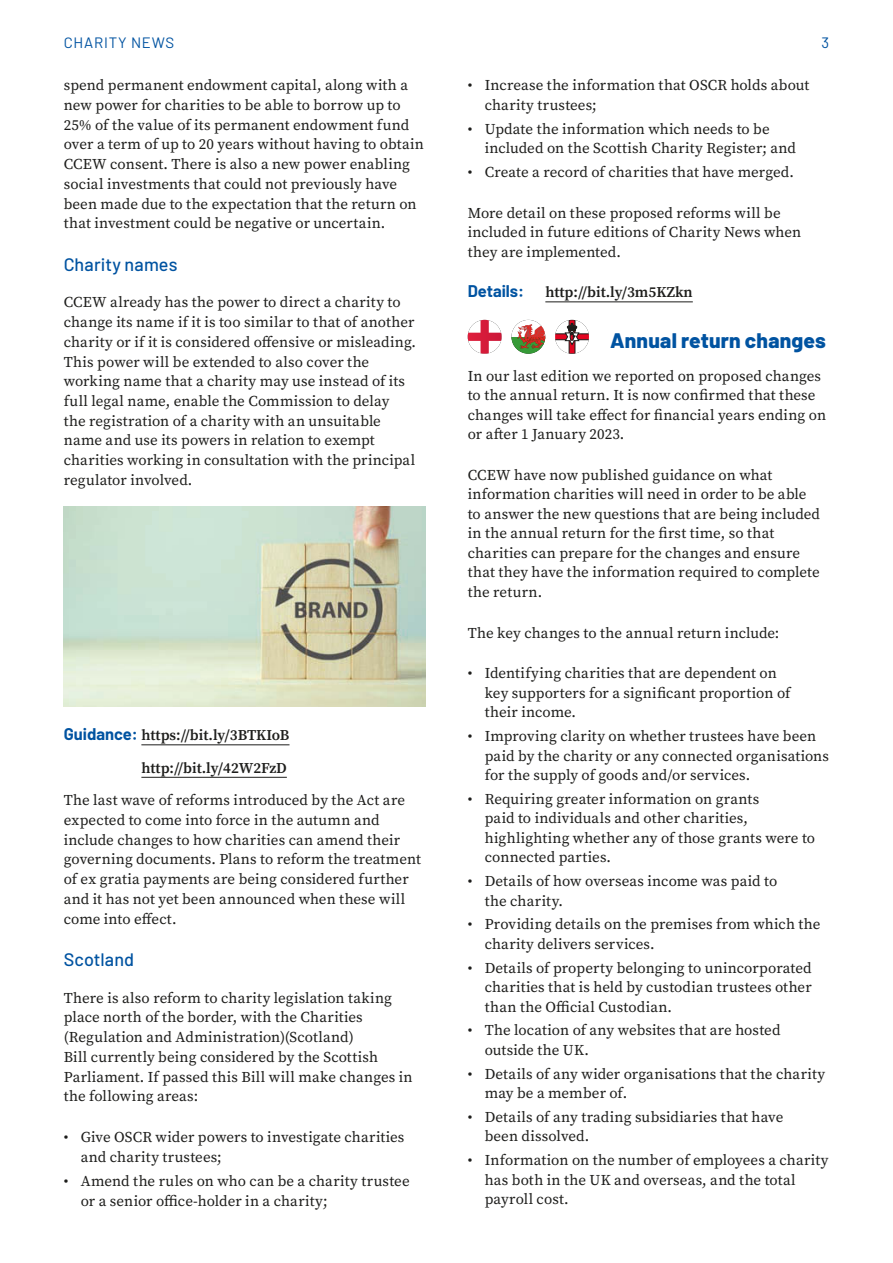
<style>
.page{position:relative;width:893px;height:1263px;background:#fff}
.page>*{position:absolute;margin:0;border:0;box-sizing:border-box;transform-origin:0 0}
.t1{font:800 21px "Barlow";letter-spacing:.01em;color:#0053a1}
.t2{font:500 18px "Barlow";letter-spacing:.01em;color:#0053a1}
.t3{font:700 16.5px "Barlow";color:#0053a1}
.t4{font:15px/19.6px "Source Serif Pro";letter-spacing:.005em;color:#1d1d1b}
.t5{font:600 15px/32.4px "Source Serif Pro";color:#1d1d1b;text-align:right}
.t6{font:15px "Barlow";letter-spacing:.05em;color:#0053a1}
.s1{font-family:"Barlow";font-weight:700;font-size:16.5px;color:#0053a1}
</style>
<div class="page">
<hr style="left:141px;top:744px;width:148px;height:1px;background:#1d1d1b">
<hr style="left:141px;top:777px;width:146px;height:1px;background:#1d1d1b">
<hr style="left:545px;top:301px;width:148px;height:1px;background:#1d1d1b">
<svg style="left:511px;top:337px;width:29px;height:17px"></svg>
<svg style="left:517px;top:324px;width:28px;height:25px"></svg>
<svg style="left:555px;top:320px;width:34px;height:34px"></svg>
<svg style="left:468px;top:320px;width:34px;height:34px"></svg>
<img style="left:64px;top:506px;width:361px;height:201px">
<p class="t6" style="left:64px;top:32px;width:112px">CHARITY NEWS</p>
<p class="t6" style="left:821px;top:32px;width:9px">3</p>
<p class="t4" style="left:64px;top:75px;width:362px">spend permanent endowment capital, along with a new power for charities to be able to borrow up to 25% of the value of its permanent endowment fund over a term of up to 20 years without having to obtain CCEW consent. There is also a new power enabling social investments that could not previously have been made due to the expectation that the return on that investment could be negative or uncertain.</p>
<p class="t2" style="left:64px;top:251px;width:115px">Charity names</p>
<p class="t4" style="left:64px;top:293px;width:354px">CCEW already has the power to direct a charity to change its name if it is too similar to that of another charity or if it is considered offensive or misleading.<br>This power will be extended to also cover the working name that a charity may use instead of its full legal name, enable the Commission to delay<br>the registration of a charity with an unsuitable name and use its powers in relation to exempt charities working in consultation with the principal regulator involved.</p>
<p class="t4" style="left:485px;top:76px;width:326px;text-indent:-17px">• Increase the information that OSCR holds about charity trustees;</p>
<p class="t4" style="left:485px;top:119px;width:313px;text-indent:-17px">• Update the information which needs to be included on the Scottish Charity Register; and</p>
<p class="t4" style="left:468px;top:162px;width:328px">• Create a record of charities that have merged.</p>
<p class="t4" style="left:468px;top:203px;width:335px">More detail on these proposed reforms will be included in future editions of Charity News when they are implemented.</p>
<p class="t3" style="left:468px;top:279px;width:58px">Details:</p>
<p class="t5" style="left:545px;top:276px;width:149px">http://bit.ly/3m5KZkn</p>
<h1 class="t1" style="left:610px;top:325px;width:217px">Annual return changes</h1>
<p class="t4" style="left:468px;top:366px;width:360px">In our last edition we reported on proposed changes to the annual return. It is now confirmed that these changes will take effect for financial years ending on or after 1 January 2023.</p>
<p class="t4" style="left:468px;top:465px;width:354px">CCEW have now published guidance on what information charities will need in order to be able to answer the new questions that are being included in the annual return for the first time, so that charities can prepare for the changes and ensure that they have the information required to complete the return.</p>
<p class="t4" style="left:468px;top:623px;width:313px">The key changes to the annual return include:</p>
<p class="t4" style="left:485px;top:664px;width:307px;text-indent:-17px">• Identifying charities that are dependent on key supporters for a significant proportion of their income.</p>
<p class="t4" style="left:485px;top:726px;width:346px;text-indent:-17px">• Improving clarity on whether trustees have been paid by the charity or any connected organisations for the supply of goods and/or services.</p>
<p class="t4" style="left:485px;top:789px;width:332px;text-indent:-17px">• Requiring greater information on grants<br>paid to individuals and other charities, highlighting whether any of those grants were to connected parties.</p>
<p class="t4" style="left:485px;top:871px;width:294px;text-indent:-17px">• Details of how overseas income was paid to the charity.</p>
<p class="t4" style="left:485px;top:915px;width:337px;text-indent:-17px">• Providing details on the premises from which the charity delivers services.</p>
<p class="t4" style="left:485px;top:958px;width:328px;text-align:justify;text-indent:-17px">• Details of property belonging to unincorporated charities that is held by custodian trustees other than the Official Custodian.</p>
<p class="t4" style="left:485px;top:1021px;width:297px;text-indent:-17px">• The location of any websites that are hosted outside the UK.</p>
<p class="t4" style="left:485px;top:1064px;width:342px;text-indent:-17px">• Details of any wider organisations that the charity may be a member of.</p>
<p class="t4" style="left:485px;top:1107px;width:300px;text-indent:-17px">• Details of any trading subsidiaries that have been dissolved.</p>
<p class="t4" style="left:485px;top:1150px;width:345px;text-indent:-17px">• Information on the number of employees a charity has both in the UK and overseas, and the total payroll cost.</p>
<p class="t5" style="left:64px;top:719px;width:227px"><span class="s1">Guidance:</span> https://bit.ly/3BTKIoB http://bit.ly/42W2FzD</p>
<p class="t4" style="left:64px;top:790px;width:359px">The last wave of reforms introduced by the Act are expected to come into force in the autumn and include changes to how charities can amend their governing documents. Plans to reform the treatment of ex gratia payments are being considered further and it has not yet been announced when these will come into effect.</p>
<p class="t2" style="left:64px;top:946px;width:72px">Scotland</p>
<p class="t4" style="left:64px;top:988px;width:350px">There is also reform to charity legislation taking place north of the border, with the Charities (Regulation and Administration)(Scotland)<br>Bill currently being considered by the Scottish Parliament. If passed this Bill will make changes in the following areas:</p>
<p class="t4" style="left:81px;top:1127px;width:325px;text-indent:-17px">• Give OSCR wider powers to investigate charities and charity trustees;</p>
<p class="t4" style="left:81px;top:1171px;width:330px;text-indent:-17px">• Amend the rules on who can be a charity trustee or a senior office-holder in a charity;</p>
</div>
